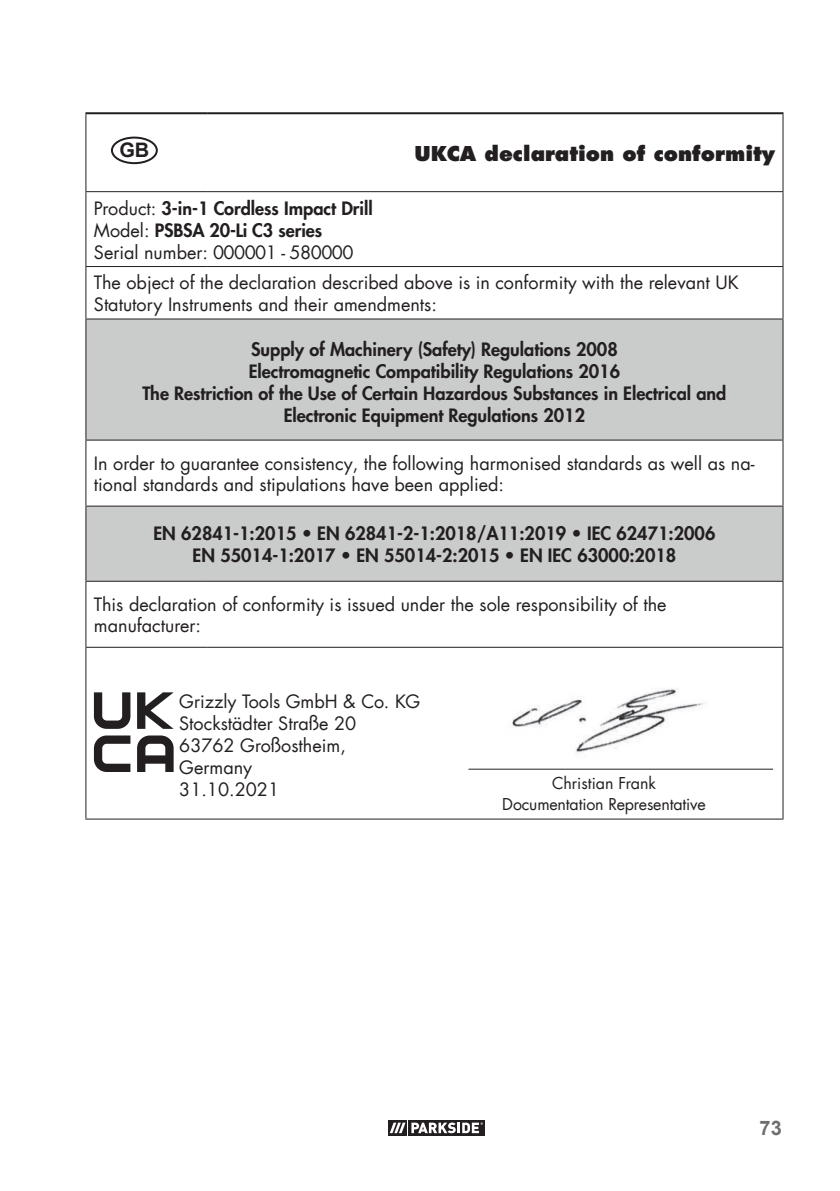
<style>
.page{position:relative;width:840px;height:1191px;background:#fff}
.page>*{position:absolute;margin:0;border:0;box-sizing:border-box;transform-origin:0 0}
.t1{font:800 20px "Futura Com";color:#231f20}
.t2{font:700 20px "Arial";color:#6d6e71}
.t3{font:700 20px "Arial";color:#231f20}
.t4{font:18px/22px "Futura Com";color:#231f20}
.t5{font:800 18px/22px "Futura Com";color:#231f20;text-align:center}
.t6{font:16px/21px "Futura Com";letter-spacing:-.01em;color:#231f20;text-align:center}
.s1{font-weight:400}
</style>
<div class="page">
<svg style="left:388px;top:1120px;width:19px;height:15px"></svg>
<svg style="left:408px;top:1120px;width:76px;height:15px"></svg>
<svg style="left:389px;top:1122px;width:16px;height:11px"></svg>
<svg style="left:411px;top:1122px;width:71px;height:11px"></svg>
<svg style="left:86px;top:319px;width:696px;height:262px;fill:#cacccc"></svg>
<hr style="left:85px;top:112px;width:123px;height:2px;background:#231f20">
<hr style="left:208px;top:112px;width:575px;height:2px;background:#231f20">
<hr style="left:85px;top:114px;width:1px;height:77px;background:#231f20">
<hr style="left:782px;top:114px;width:1px;height:77px;background:#231f20">
<hr style="left:85px;top:191px;width:123px;height:1px;background:#231f20">
<hr style="left:85px;top:192px;width:1px;height:74px;background:#231f20">
<hr style="left:208px;top:191px;width:575px;height:1px;background:#231f20">
<hr style="left:782px;top:192px;width:1px;height:74px;background:#231f20">
<hr style="left:85px;top:266px;width:123px;height:1px;background:#231f20">
<hr style="left:85px;top:267px;width:1px;height:51px;background:#231f20">
<hr style="left:208px;top:266px;width:575px;height:1px;background:#231f20">
<hr style="left:782px;top:267px;width:1px;height:51px;background:#231f20">
<hr style="left:85px;top:318px;width:123px;height:1px;background:#231f20">
<hr style="left:85px;top:319px;width:1px;height:120px;background:#231f20">
<hr style="left:208px;top:318px;width:575px;height:1px;background:#231f20">
<hr style="left:782px;top:319px;width:1px;height:120px;background:#231f20">
<hr style="left:85px;top:439px;width:123px;height:1px;background:#231f20">
<hr style="left:85px;top:440px;width:1px;height:65px;background:#231f20">
<hr style="left:208px;top:439px;width:575px;height:1px;background:#231f20">
<hr style="left:782px;top:440px;width:1px;height:65px;background:#231f20">
<hr style="left:85px;top:505px;width:123px;height:1px;background:#231f20">
<hr style="left:85px;top:506px;width:1px;height:75px;background:#231f20">
<hr style="left:208px;top:505px;width:575px;height:1px;background:#231f20">
<hr style="left:782px;top:506px;width:1px;height:75px;background:#231f20">
<hr style="left:85px;top:581px;width:123px;height:1px;background:#231f20">
<hr style="left:85px;top:582px;width:1px;height:65px;background:#231f20">
<hr style="left:208px;top:581px;width:575px;height:1px;background:#231f20">
<hr style="left:782px;top:582px;width:1px;height:65px;background:#231f20">
<hr style="left:85px;top:647px;width:123px;height:1px;background:#231f20">
<hr style="left:85px;top:648px;width:1px;height:170px;background:#231f20">
<hr style="left:208px;top:647px;width:575px;height:1px;background:#231f20">
<hr style="left:782px;top:648px;width:1px;height:170px;background:#231f20">
<hr style="left:85px;top:818px;width:123px;height:1px;background:#231f20">
<hr style="left:208px;top:818px;width:575px;height:1px;background:#231f20">
<div style="left:111px;top:137px;width:47px;height:27px;border:2px solid #231f20;border-radius:50%"></div>
<hr style="left:468px;top:768px;width:304px;height:1px;background:#231f20">
<img style="left:512px;top:688px;width:194px;height:65px">
<svg style="left:94px;top:692px;width:36px;height:37px"></svg>
<svg style="left:137px;top:692px;width:37px;height:37px"></svg>
<svg style="left:94px;top:735px;width:36px;height:37px"></svg>
<svg style="left:137px;top:735px;width:36px;height:37px"></svg>
<p class="t3" style="left:119px;top:139px;width:32px">GB</p>
<p class="t1" style="left:414px;top:144px;width:361px">UKCA declaration of conformity</p>
<p class="t5" style="left:94px;top:198px;width:280px;text-align:left"><span class="s1">Product:</span> 3-in-1 Cordless Impact Drill<br><span class="s1">Model:</span> PSBSA 20-Li C3 series<br><span class="s1">Serial number: 000001 - 580000</span></p>
<p class="t4" style="left:94px;top:273px;width:646px">The object of the declaration described above is in conformity with the relevant UK<br>Statutory Instruments and their amendments:</p>
<p class="t5" style="left:142px;top:339px;width:585px">Supply of Machinery (Safety) Regulations 2008<br>Electromagnetic Compatibility Regulations 2016<br>The Restriction of the Use of Certain Hazardous Substances in Electrical and Electronic Equipment Regulations 2012</p>
<p class="t4" style="left:94px;top:454px;width:661px">In order to guarantee consistency, the following harmonised standards as well as na&shy;tional standards and stipulations have been applied:</p>
<p class="t5" style="left:153px;top:524px;width:563px">EN 62841-1:2015 ï EN 62841-2-1:2018/A11:2019 ï IEC 62471:2006<br>EN 55014-1:2017 ï EN 55014-2:2015 ï EN IEC 63000:2018</p>
<p class="t4" style="left:94px;top:595px;width:574px">This declaration of conformity is issued under the sole responsibility of the manufacturer:</p>
<p class="t4" style="left:179px;top:691px;width:242px">Grizzly Tools GmbH &amp; Co. KG<br>Stockstädter Straße 20<br>63762 Großostheim,<br>Germany<br>31.10.2021</p>
<p class="t6" style="left:502px;top:774px;width:205px">Christian Frank<br>Documentation Representative</p>
<p class="t2" style="left:759px;top:1116px;width:24px">73</p>
</div>
